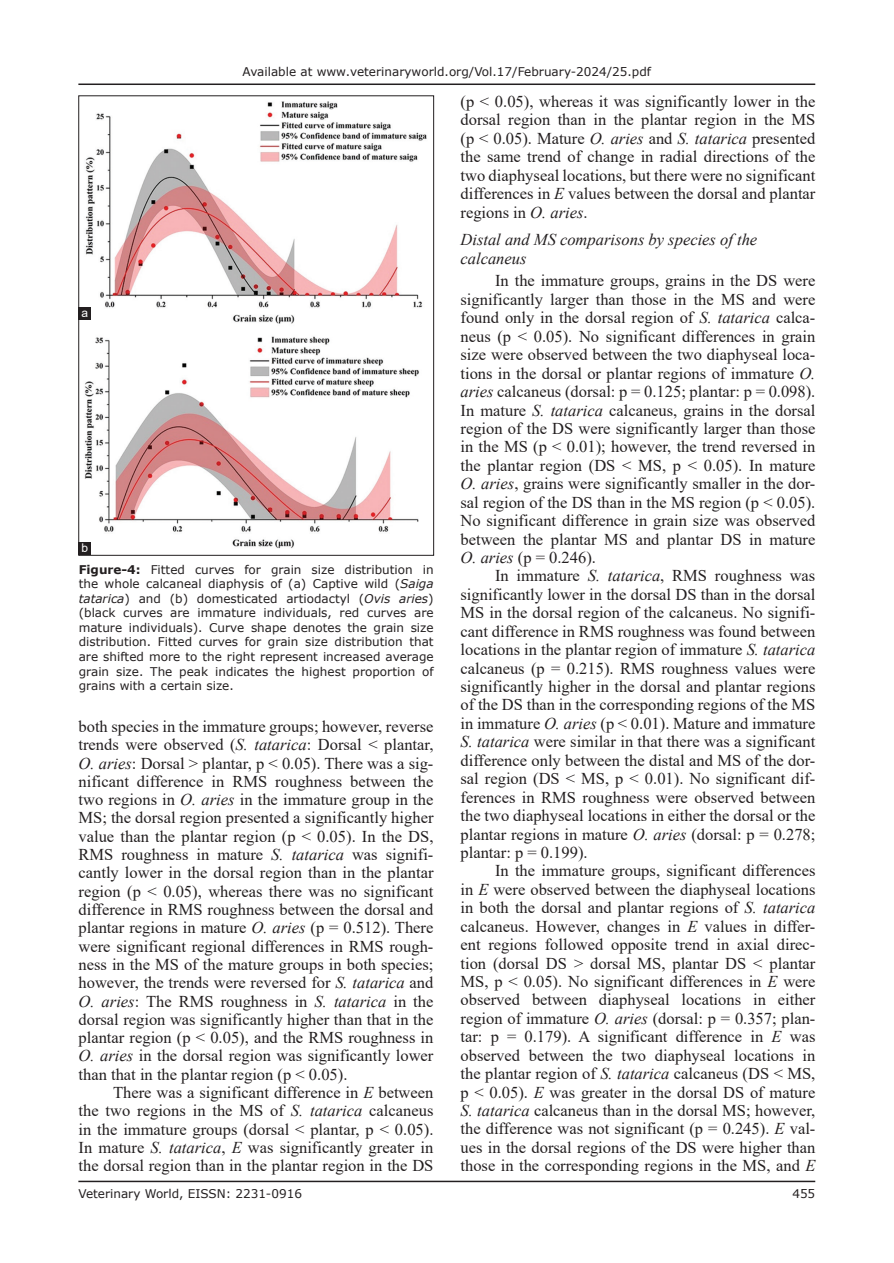
<style>
.page{position:relative;width:894px;height:1263px;background:#fff}
.page>*{position:absolute;margin:0;border:0;box-sizing:border-box;transform-origin:0 0}
.TX{font:16.5px/18.5px "Times New Roman";color:#231f20;text-align:justify}
.t1{font:italic 16.5px/18.5px "Times New Roman";color:#231f20}
.FGC{font:12px/14.5px "Verdana";color:#231f20;text-align:justify}
.LABEL{font:12px "Arial";color:#fff}
.s1{font-weight:700}
.s2{font-style:italic}
</style>
<div class="page">
<hr style="left:78px;top:1180px;width:737px;height:2px;background:#231f20">
<hr style="left:78px;top:83px;width:737px;height:2px;background:#231f20">
<img style="left:84px;top:101px;width:343px;height:448px">
<div style="left:78px;top:307px;width:13px;height:13px;background:#231f20"></div>
<div style="left:78px;top:542px;width:13px;height:13px;background:#231f20"></div>
<p class="FGC" style="left:242px;top:64px;width:410px">Available at www.veterinaryworld.org/Vol.17/February-2024/25.pdf</p>
<p class="LABEL" style="left:82px;top:304px;width:8px">a</p>
<p class="LABEL" style="left:82px;top:539px;width:8px">b</p>
<p class="FGC" style="left:79px;top:562px;width:356px"><span class="s1">Figure-4:</span> Fitted curves for grain size distribution in the whole calcaneal diaphysis of (a) Captive wild (<span class="s2">Saiga tatarica</span>) and (b) domesticated artiodactyl (<span class="s2">Ovis aries</span>) (black curves are immature individuals, red curves are mature individuals). Curve shape denotes the grain size distribution. Fitted curves for grain size distribution that are shifted more to the right represent increased average grain size. The peak indicates the highest proportion of grains with a certain size.</p>
<p class="TX" style="left:78px;top:716px;width:356px">both species in the immature groups; however, reverse trends were observed (<span class="s2">S. tatarica</span>: Dorsal &lt; plantar, <span class="s2">O. aries</span>: Dorsal &gt; plantar, p &lt; 0.05). There was a sig&shy;nificant difference in RMS roughness between the two regions in <span class="s2">O. aries</span> in the immature group in the MS; the dorsal region presented a significantly higher value than the plantar region (p &lt; 0.05). In the DS, RMS roughness in mature <span class="s2">S. tatarica</span> was signifi&shy;cantly lower in the dorsal region than in the plantar region (p &lt; 0.05), whereas there was no significant difference in RMS roughness between the dorsal and plantar regions in mature <span class="s2">O. aries</span> (p = 0.512). There were significant regional differences in RMS rough&shy;ness in the MS of the mature groups in both species; however, the trends were reversed for <span class="s2">S. tatarica</span> and <span class="s2">O. aries</span>: The RMS roughness in <span class="s2">S. tatarica</span> in the dorsal region was significantly higher than that in the plantar region (p &lt; 0.05), and the RMS roughness in <span class="s2">O. aries</span> in the dorsal region was significantly lower than that in the plantar region (p &lt; 0.05).</p>
<p class="TX" style="left:78px;top:1082px;width:356px;text-indent:34px">There was a significant difference in <span class="s2">E</span> between the two regions in the MS of <span class="s2">S. tatarica</span> calcaneus in the immature groups (dorsal &lt; plantar, p &lt; 0.05).<br>In mature <span class="s2">S. tatarica</span>, <span class="s2">E</span> was significantly greater in the dorsal region than in the plantar region in the DS</p>
<p class="TX" style="left:460px;top:92px;width:356px">(p &lt; 0.05), whereas it was significantly lower in the dorsal region than in the plantar region in the MS (p &lt; 0.05). Mature <span class="s2">O. aries</span> and <span class="s2">S. tatarica</span> presented the same trend of change in radial directions of the two diaphyseal locations, but there were no significant differences in <span class="s2">E</span> values between the dorsal and plantar regions in <span class="s2">O. aries</span>.</p>
<h3 class="t1" style="left:460px;top:230px;width:298px">Distal and MS comparisons by species of the calcaneus</h3>
<p class="TX" style="left:460px;top:271px;width:356px;text-indent:34px">In the immature groups, grains in the DS were significantly larger than those in the MS and were found only in the dorsal region of <span class="s2">S. tatarica</span> calca&shy;neus (p &lt; 0.05). No significant differences in grain size were observed between the two diaphyseal loca&shy;tions in the dorsal or plantar regions of immature <span class="s2">O. aries</span> calcaneus (dorsal: p = 0.125; plantar: p = 0.098).<br>In mature <span class="s2">S. tatarica</span> calcaneus, grains in the dorsal region of the DS were significantly larger than those in the MS (p &lt; 0.01); however, the trend reversed in the plantar region (DS &lt; MS, p &lt; 0.05). In mature <span class="s2">O. aries</span>, grains were significantly smaller in the dor&shy;sal region of the DS than in the MS region (p &lt; 0.05).<br>No significant difference in grain size was observed between the plantar MS and plantar DS in mature <span class="s2">O. aries</span> (p = 0.246).</p>
<p class="TX" style="left:460px;top:566px;width:356px;text-indent:34px">In immature <span class="s2">S. tatarica</span>, RMS roughness was significantly lower in the dorsal DS than in the dorsal MS in the dorsal region of the calcaneus. No signifi&shy;cant difference in RMS roughness was found between locations in the plantar region of immature <span class="s2">S. tatarica </span>calcaneus (p = 0.215). RMS roughness values were significantly higher in the dorsal and plantar regions of the DS than in the corresponding regions of the MS in immature <span class="s2">O. aries</span> (p &lt; 0.01). Mature and immature <span class="s2">S. tatarica</span> were similar in that there was a significant difference only between the distal and MS of the dor&shy;sal region (DS &lt; MS, p &lt; 0.01). No significant dif&shy;ferences in RMS roughness were observed between the two diaphyseal locations in either the dorsal or the plantar regions in mature <span class="s2">O. aries</span> (dorsal: p = 0.278; plantar: p = 0.199).</p>
<p class="TX" style="left:460px;top:861px;width:356px;text-indent:34px">In the immature groups, significant differences in <span class="s2">E</span> were observed between the diaphyseal locations in both the dorsal and plantar regions of <span class="s2">S. tatarica </span>calcaneus. However, changes in <span class="s2">E</span> values in differ&shy;ent regions followed opposite trend in axial direc&shy;tion (dorsal DS &gt; dorsal MS, plantar DS &lt; plantar MS, p &lt; 0.05). No significant differences in <span class="s2">E</span> were observed between diaphyseal locations in either region of immature <span class="s2">O. aries</span> (dorsal: p = 0.357; plan&shy;tar: p = 0.179). A significant difference in <span class="s2">E</span> was observed between the two diaphyseal locations in the plantar region of <span class="s2">S. tatarica</span> calcaneus (DS &lt; MS, p &lt; 0.05). <span class="s2">E</span> was greater in the dorsal DS of mature <span class="s2">S. tatarica</span> calcaneus than in the dorsal MS; however, the difference was not significant (p = 0.245). <span class="s2">E</span> val&shy;ues in the dorsal regions of the DS were higher than those in the corresponding regions in the MS, and <span class="s2">E</span></p>
<p class="FGC" style="left:78px;top:1186px;width:225px">Veterinary World, EISSN: 2231-0916</p>
<p class="FGC" style="left:792px;top:1186px;width:24px">455</p>
</div>
